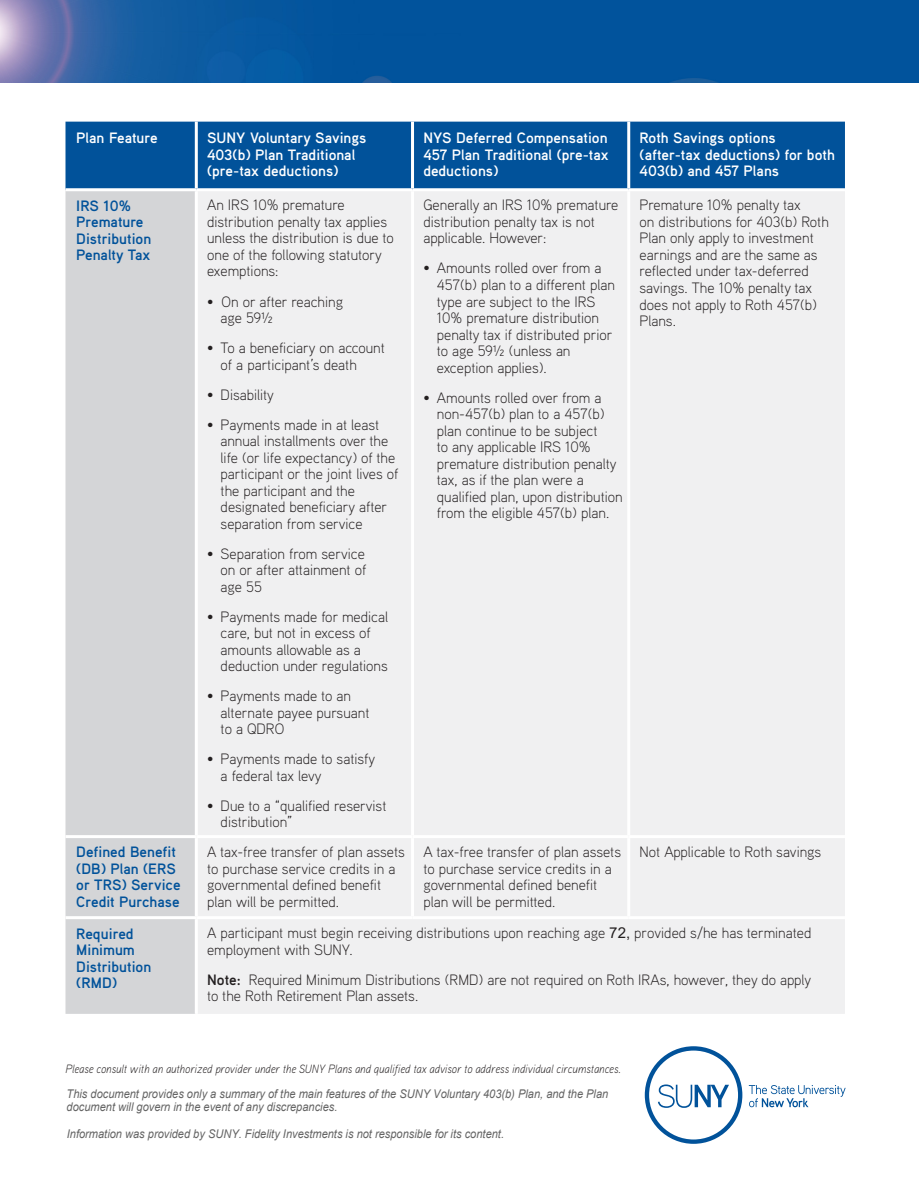
<style>
.page{position:relative;width:919px;height:1189px;background:#fff}
.page>*{position:absolute;margin:0;border:0;box-sizing:border-box;transform-origin:0 0}
.t1{font:300 15px/16.5px "Aaux Pro";color:#231f20}
.t2{font:700 15px/16.5px "Aaux Pro";color:#fff}
.t3{font:700 15px/16.5px "Aaux Pro";color:#01529a}
.t4{font:italic 12px/13.5px "Arial";color:#646464;scale:.92 1}
.t5{font:italic 300 12px "Aaux Pro";color:#231f20;scale:.92 1}
.s1{font-family:"Arial";font-weight:400}
.s2{font-weight:700}
</style>
<div class="page">
<img style="left:0;top:0;width:918px;height:82px">
<div style="left:65px;top:122px;width:779px;height:66px;background:#01529a"></div>
<svg style="left:65px;top:191px;width:130px;height:822px;background:#d8d9da"></svg>
<div style="left:198px;top:191px;width:646px;height:822px;background:#f0f0f1"></div>
<hr style="left:195px;top:122px;width:3px;height:66px;background:#fff">
<hr style="left:411px;top:122px;width:3px;height:66px;background:#fff">
<hr style="left:627px;top:122px;width:3px;height:66px;background:#fff">
<hr style="left:411px;top:191px;width:3px;height:643px;background:#fff">
<hr style="left:627px;top:191px;width:3px;height:643px;background:#fff">
<hr style="left:65px;top:834px;width:131px;height:3px;background:#fff">
<hr style="left:196px;top:834px;width:216px;height:3px;background:#fff">
<hr style="left:412px;top:834px;width:216px;height:3px;background:#fff">
<hr style="left:411px;top:837px;width:3px;height:78px;background:#fff">
<hr style="left:628px;top:834px;width:216px;height:3px;background:#fff">
<hr style="left:627px;top:837px;width:3px;height:78px;background:#fff">
<hr style="left:196px;top:915px;width:216px;height:3px;background:#fff">
<hr style="left:412px;top:915px;width:216px;height:3px;background:#fff">
<hr style="left:628px;top:915px;width:216px;height:3px;background:#fff">
<hr style="left:65px;top:915px;width:131px;height:3px;background:#fff">
<svg style="left:644px;top:1046px;width:98px;height:97px"></svg>
<svg style="left:748px;top:1085px;width:97px;height:21px"></svg>
<p class="t2" style="left:76px;top:129px;width:83px">Plan Feature</p>
<p class="t2" style="left:207px;top:129px;width:161px">SUNY Voluntary Savings<br>403(b) Plan Traditional</p>
<p class="t2" style="left:207px;top:162px;width:133px">(pre-tax deductions)</p>
<p class="t3" style="left:76px;top:197px;width:76px">IRS 10%<br>Premature<br>Distribution<br>Penalty Tax</p>
<p class="t1" style="left:207px;top:196px;width:188px">An IRS 10% premature distribution penalty tax applies unless the distribution is due to one of the following statutory exemptions:</p>
<p class="t1" style="left:220px;top:292px;width:124px;text-indent:-14px">• On or after reaching age 59½</p>
<p class="t1" style="left:220px;top:339px;width:166px;text-indent:-14px">• To a beneficiary on account of a participant’s death</p>
<p class="t1" style="left:207px;top:385px;width:68px">• Disability</p>
<p class="t1" style="left:220px;top:415px;width:179px;text-indent:-14px">• Payments made in at least annual installments over the life (or life expectancy) of the participant or the joint lives of the participant and the designated beneficiary after separation from service</p>
<p class="t1" style="left:220px;top:544px;width:147px;text-align:justify;text-indent:-14px">• Separation from service on or after attainment of age 55</p>
<p class="t1" style="left:220px;top:607px;width:169px;text-indent:-14px">• Payments made for medical care, but not in excess of amounts allowable as a deduction under regulations</p>
<p class="t1" style="left:220px;top:687px;width:150px;text-indent:-14px">• Payments made to an alternate payee pursuant to a QDRO</p>
<p class="t1" style="left:220px;top:750px;width:156px;text-indent:-14px">• Payments made to satisfy a federal tax levy</p>
<p class="t1" style="left:220px;top:796px;width:167px;text-indent:-14px">• Due to a “qualified reservist distribution”</p>
<p class="t2" style="left:423px;top:129px;width:187px;text-align:justify">NYS Deferred Compensation 457 Plan Traditional (pre-tax deductions)</p>
<p class="t2" style="left:639px;top:129px;width:138px">Roth Savings options</p>
<p class="t2" style="left:639px;top:146px;width:197px">(after-tax deductions) for both<br>403(b) and 457 Plans</p>
<p class="t1" style="left:423px;top:196px;width:196px">Generally an IRS 10% premature distribution penalty tax is not applicable. However:</p>
<p class="t1" style="left:436px;top:259px;width:179px;text-indent:-14px">• Amounts rolled over from a<br>457(b) plan to a different plan type are subject to the IRS<br>10% premature distribution penalty tax if distributed prior to age 59½ (unless an exception applies).</p>
<p class="t1" style="left:436px;top:388px;width:187px;text-indent:-14px">• Amounts rolled over from a non-457(b) plan to a 457(b) plan continue to be subject<br>to any applicable IRS 10% premature distribution penalty tax, as if the plan were a qualified plan, upon distribution from the eligible 457(b) plan.</p>
<p class="t1" style="left:639px;top:196px;width:191px">Premature 10% penalty tax<br>on distributions for 403(b) Roth<br>Plan only apply to investment earnings and are the same as reflected under tax-deferred savings. The 10% penalty tax does not apply to Roth 457(b)<br>Plans.</p>
<p class="t3" style="left:76px;top:843px;width:106px">Defined Benefit (DB) Plan (ERS or TRS) Service<br>Credit Purchase</p>
<p class="t1" style="left:207px;top:843px;width:199px">A tax-free transfer of plan assets to purchase service credits in a governmental defined benefit plan will be permitted.</p>
<p class="t1" style="left:423px;top:843px;width:199px">A tax-free transfer of plan assets to purchase service credits in a governmental defined benefit plan will be permitted.</p>
<p class="t1" style="left:639px;top:843px;width:183px">Not Applicable to Roth savings</p>
<p class="t3" style="left:76px;top:924px;width:76px">Required<br>Minimum<br>Distribution (RMD)</p>
<p class="t1" style="left:207px;top:924px;width:605px">A participant must begin receiving distributions upon reaching age <span class="s1">72,</span> provided s/he has terminated employment with SUNY.</p>
<p class="t1" style="left:207px;top:970px;width:605px"><span class="s2">Note:</span> Required Minimum Distributions (RMD) are not required on Roth IRAs, however, they do apply to the Roth Retirement Plan assets.</p>
<p class="t5" style="left:65px;top:1061px;width:605px">Please consult with an authorized provider under the SUNY Plans and qualified tax advisor to address individual circumstances.</p>
<p class="t4" style="left:67px;top:1086px;width:590px">This document provides only a summary of the main features of the SUNY Voluntary 403(b) Plan, and the Plan document will govern in the event of any discrepancies.</p>
<p class="t4" style="left:67px;top:1127px;width:476px">Information was provided by SUNY. Fidelity Investments is not responsible for its content.</p>
</div>
